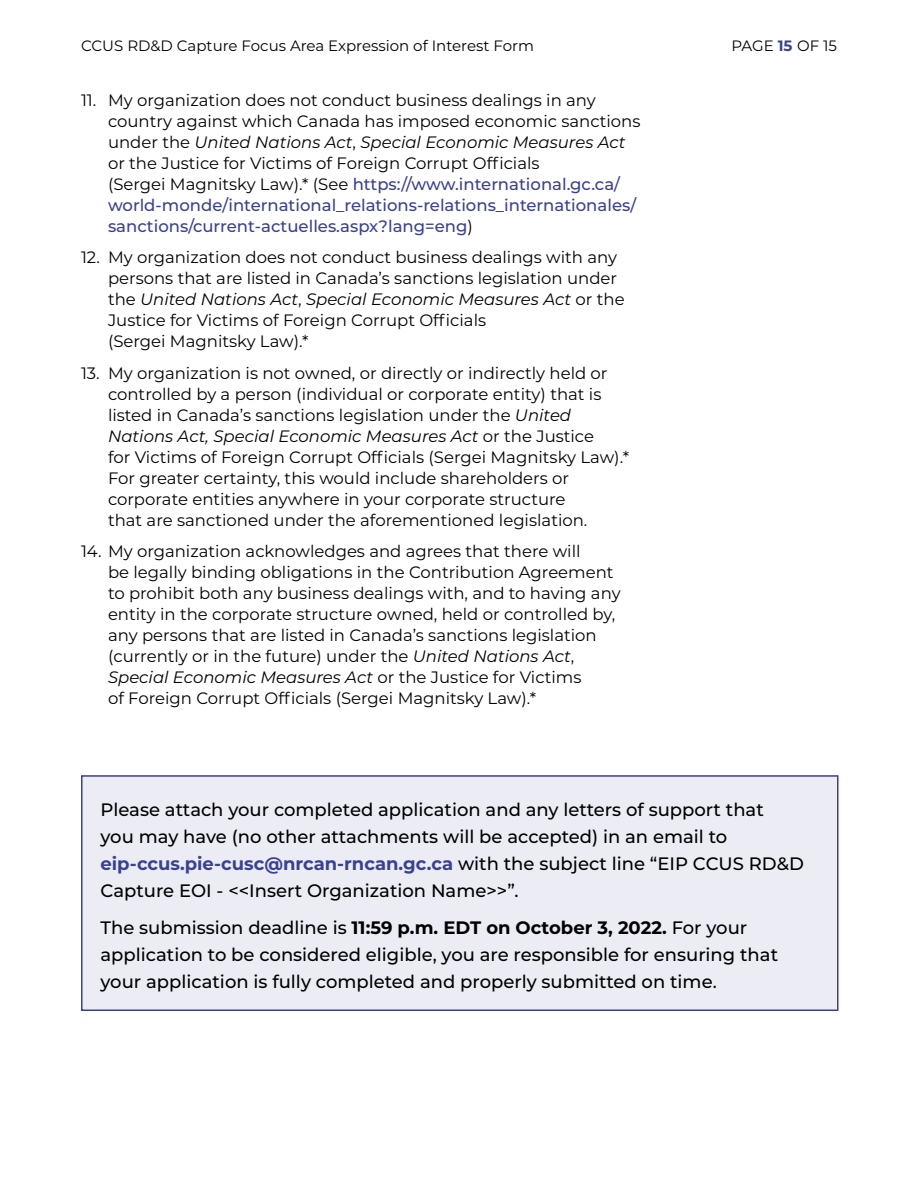
<style>
.page{position:relative;width:918px;height:1188px;background:#fff}
.page>*{position:absolute;margin:0;border:0;box-sizing:border-box;transform-origin:0 0}
.t1{font:500 18px/27px "Montserrat";color:#000}
.t2{font:16.5px/21px "Montserrat";color:#000}
.t3{font:15px "Montserrat";color:#000}
.s1{font-weight:700;color:#394193}
.s2{font-style:italic}
.s3{font-weight:500;color:#394193}
.s4{font-weight:700}
</style>
<div class="page">
<div style="left:82px;top:776px;width:756px;height:234px;background:#ebecf4"></div>
<div style="left:81px;top:775px;width:757px;height:236px;border:2px solid #394193"></div>
<p class="t3" style="left:81px;top:35px;width:454px">CCUS RD&amp;D Capture Focus Area Expression of Interest Form</p>
<p class="t3" style="left:732px;top:35px;width:107px">PAGE <span class="s1">15</span> OF 15</p>
<p class="t2" style="left:108px;top:89px;width:534px;text-indent:-27px">11. My organization does not conduct business dealings in any country against which Canada has imposed economic sanctions under the <span class="s2">United Nations Act</span>, <span class="s2">Special Economic Measures Act </span>or the Justice for Victims of Foreign Corrupt Officials<br>(Sergei Magnitsky Law).* (See <span class="s3">https://www.international.gc.ca/ world-monde/international_relations-relations_internationales/ sanctions/current-actuelles.aspx?lang=eng</span>)</p>
<p class="t2" style="left:108px;top:247px;width:518px;text-indent:-27px">12. My organization does not conduct business dealings with any persons that are listed in Canada’s sanctions legislation under the <span class="s2">United Nations Act</span>, <span class="s2">Special Economic Measures Act</span> or the Justice for Victims of Foreign Corrupt Officials<br>(Sergei Magnitsky Law).*</p>
<p class="t2" style="left:108px;top:362px;width:523px;text-indent:-27px">13. My organization is not owned, or directly or indirectly held or controlled by a person (individual or corporate entity) that is listed in Canada’s sanctions legislation under the <span class="s2">United Nations Act, Special Economic Measures Act</span> or the Justice<br>for Victims of Foreign Corrupt Officials (Sergei Magnitsky Law).* For greater certainty, this would include shareholders or corporate entities anywhere in your corporate structure<br>that are sanctioned under the aforementioned legislation.</p>
<p class="t2" style="left:108px;top:541px;width:514px;text-indent:-27px">14. My organization acknowledges and agrees that there will<br>be legally binding obligations in the Contribution Agreement to prohibit both any business dealings with, and to having any entity in the corporate structure owned, held or controlled by, any persons that are listed in Canada’s sanctions legislation (currently or in the future) under the <span class="s2">United Nations Act</span>, <span class="s2">Special Economic Measures Act</span> or the Justice for Victims<br>of Foreign Corrupt Officials (Sergei Magnitsky Law).*</p>
<p class="t1" style="left:100px;top:795px;width:705px">Please attach your completed application and any letters of support that<br>you may have (no other attachments will be accepted) in an email to <span class="s1">eip-ccus.pie-cusc@nrcan-rncan.gc.ca</span> with the subject line “EIP CCUS RD&amp;D Capture EOI - &lt;&lt;Insert Organization Name&gt;&gt;”.</p>
<p class="t1" style="left:100px;top:913px;width:679px">The submission deadline is <span class="s4">11:59 p.m. EDT on October 3, 2022.</span> For your application to be considered eligible, you are responsible for ensuring that your application is fully completed and properly submitted on time.</p>
</div>
